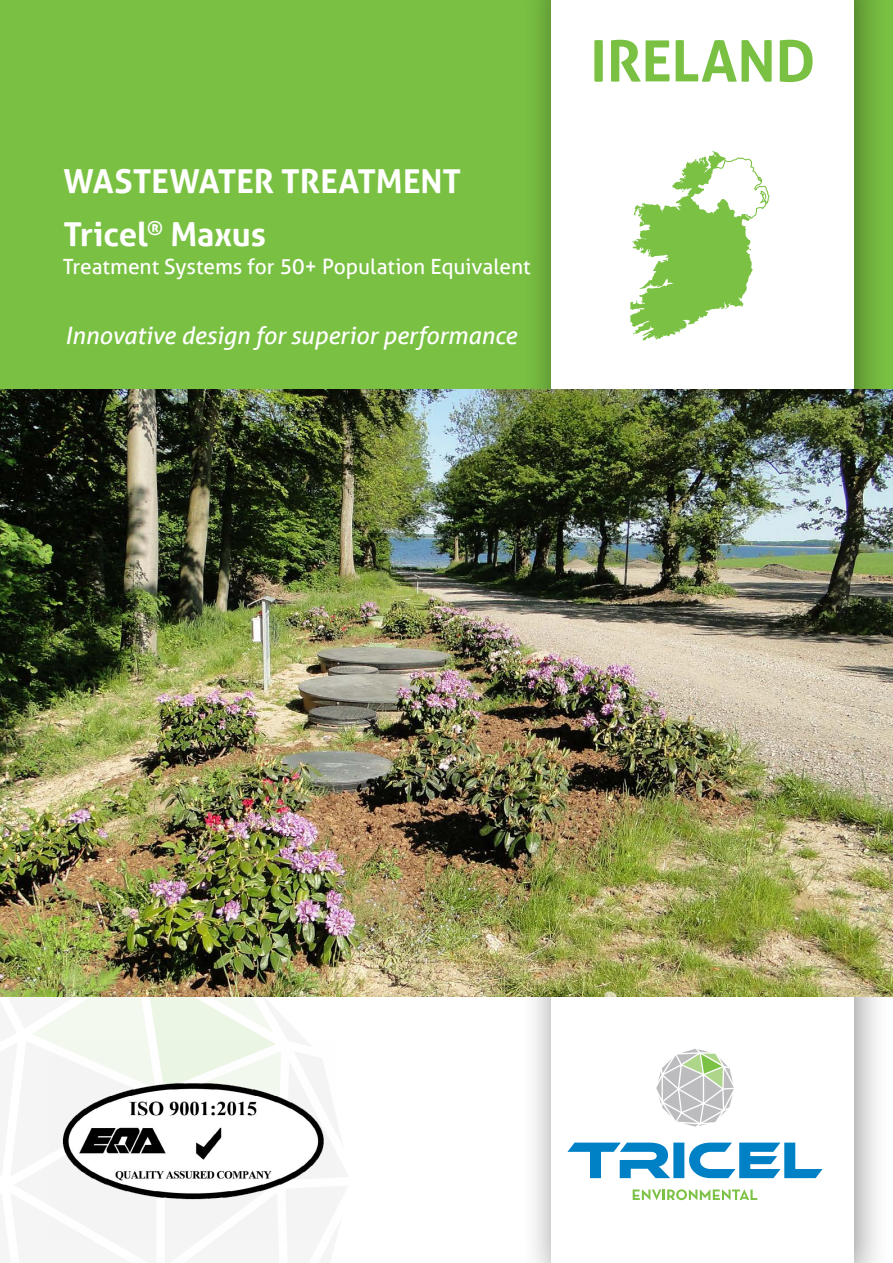
<style>
.page{position:relative;width:893px;height:1263px;background:#fff}
.page>*{position:absolute;margin:0;border:0;box-sizing:border-box;transform-origin:0 0}
.t1{font:700 57px "Aller";color:#7ac143}
.t2{font:700 33px "Aller";color:#fff}
.t3{font:italic 24px "Aller";letter-spacing:-.005em;color:#fff}
.t4{font:21px "Aller";letter-spacing:-.005em;color:#fff}
</style>
<div class="page">
<div style="left:0;top:0;width:893px;height:420px;background:#7ac143"></div>
<div style="left:521px;top:0;width:370px;height:1263px;background:#000;opacity:.45"></div>
<div style="left:552px;top:0;width:302px;height:1263px;background:#fff"></div>
<svg style="left:0;top:996px;width:349px;height:46px"></svg>
<svg style="left:633px;top:1189px;width:124px;height:11px"></svg>
<svg style="left:656px;top:1049px;width:78px;height:78px"></svg>
<svg style="left:567px;top:1142px;width:256px;height:36px"></svg>
<img style="left:0;top:390px;width:893px;height:606px">
<svg style="left:630px;top:151px;width:139px;height:190px"></svg>
<img style="left:50px;top:1039px;width:287px;height:203px">
<h2 class="t2" style="left:63px;top:161px;width:399px">WASTEWATER TREATMENT</h2>
<h2 class="t2" style="left:63px;top:214px;width:204px">Tricel<sup>®</sup> Maxus</h2>
<p class="t4" style="left:63px;top:254px;width:469px">Treatment Systems for 50+ Population Equivalent</p>
<p class="t3" style="left:65px;top:321px;width:453px">Innovative design for superior performance</p>
<h1 class="t1" style="left:590px;top:26px;width:227px">IRELAND</h1>
</div>
